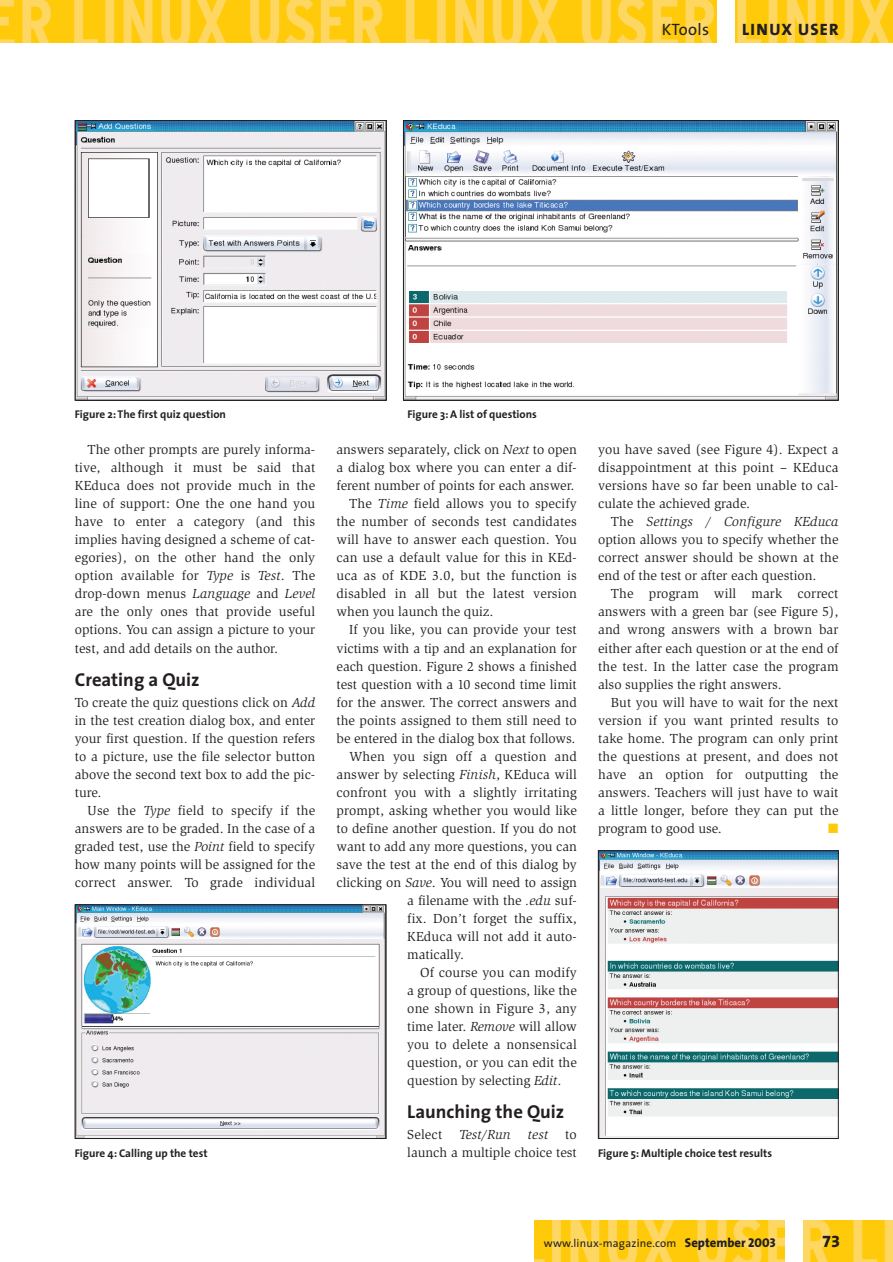
<style>
.page{position:relative;width:893px;height:1262px;background:#fff}
.page>*{position:absolute;margin:0;border:0;box-sizing:border-box;transform-origin:0 0}
.t1{font:700 18.75px "The Sans";color:#231f20}
.t2{font:16.5px "The Sans Extra Bold Caps";letter-spacing:.07em;color:#231f20}
.t3{font:16.5px "The Sans";letter-spacing:.015em;color:#231f20}
.t4{font:16.5px "The Sans Extra Bold Expert";color:#231f20}
.t5{font:13.5px/18px "Slimbach";color:#231f20;text-align:justify}
.t6{font:italic 13.5px "Slimbach";letter-spacing:.01em;color:#231f20}
.t7{font:13.5px "Zapf Dingbats";color:#feca0a}
.t8{font:700 11.25px "The Sans";color:#231f20}
.t9{font:11.25px "The Sans";letter-spacing:.02em;color:#231f20}
.s1{font-style:italic}
.s2{font-weight:800;font-size:12.75px}
.s3{font-family:"The Sans Extra Bold Caps";font-size:12.75px}
</style>
<div class="page">
<img style="left:534px;top:1220px;width:358px;height:41px">
<div style="left:785px;top:1220px;width:17px;height:41px;background:#fff"></div>
<img style="left:0;top:0;width:892px;height:43px">
<div style="left:717px;top:0;width:17px;height:43px;background:#fff"></div>
<img style="left:600px;top:852px;width:236px;height:284px">
<div style="left:598px;top:850px;width:240px;height:288px;border:1px solid #231f20"></div>
<img style="left:77px;top:906px;width:307px;height:230px">
<div style="left:75px;top:904px;width:311px;height:234px;border:1px solid #231f20"></div>
<img style="left:405px;top:122px;width:431px;height:276px">
<div style="left:403px;top:120px;width:435px;height:280px;border:1px solid #231f20"></div>
<img style="left:77px;top:122px;width:307px;height:276px">
<div style="left:75px;top:120px;width:311px;height:280px;border:1px solid #231f20"></div>
<p class="t3" style="left:661px;top:23px;width:49px">KTools</p>
<p class="t2" style="left:742px;top:20px;width:98px">LINUX USER</p>
<p class="t8" style="left:75px;top:410px;width:153px">Figure 2: The first quiz question</p>
<p class="t8" style="left:407px;top:410px;width:131px">Figure 3: A list of questions</p>
<p class="t5" style="left:598px;top:442px;width:242px">you have saved (see Figure 4). Expect a disappointment at this point – KEduca versions have so far been unable to cal&shy;culate the achieved grade.</p>
<p class="t5" style="left:598px;top:514px;width:242px;text-indent:13px">The <span class="s1">Settings / Configure KEduca </span>option allows you to specify whether the correct answer should be shown at the end of the test or after each question.</p>
<p class="t5" style="left:598px;top:586px;width:242px;text-indent:13px">The program will mark correct answers with a green bar (see Figure 5), and wrong answers with a brown bar either after each question or at the end of the test. In the latter case the program also supplies the right answers.</p>
<p class="t5" style="left:598px;top:694px;width:242px;text-indent:13px">But you will have to wait for the next version if you want printed results to take home. The program can only print the questions at present, and does not have an option for outputting the answers. Teachers will just have to wait a little longer, before they can put the program to good use.</p>
<p class="t5" style="left:75px;top:442px;width:242px;text-indent:13px">The other prompts are purely informa&shy;tive, although it must be said that KEduca does not provide much in the line of support: One the one hand you have to enter a category (and this implies having designed a scheme of cat&shy;egories), on the other hand the only option available for <span class="s1">Type</span> is <span class="s1">Test</span>. The drop-down menus <span class="s1">Language</span> and <span class="s1">Level </span>are the only ones that provide useful options. You can assign a picture to your test, and add details on the author.</p>
<h1 class="t1" style="left:75px;top:673px;width:126px">Creating a Quiz</h1>
<p class="t5" style="left:75px;top:694px;width:242px">To create the quiz questions click on <span class="s1">Add </span>in the test creation dialog box, and enter your first question. If the question refers to a picture, use the file selector button above the second text box to add the pic&shy;ture.</p>
<p class="t5" style="left:75px;top:802px;width:242px;text-indent:13px">Use the <span class="s1">Type</span> field to specify if the answers are to be graded. In the case of a graded test, use the <span class="s1">Point</span> field to specify how many points will be assigned for the correct answer. To grade individual</p>
<p class="t5" style="left:336px;top:442px;width:242px">answers separately, click on <span class="s1">Next</span> to open</p>
<p class="t5" style="left:336px;top:460px;width:242px">a dialog box where you can enter a dif-</p>
<p class="t5" style="left:336px;top:478px;width:239px">ferent number of points for each answer.</p>
<p class="t5" style="left:349px;top:496px;width:229px">The <span class="s1">Time</span> field allows you to specify</p>
<p class="t5" style="left:336px;top:514px;width:242px">the number of seconds test candidates</p>
<p class="t5" style="left:336px;top:532px;width:242px">will have to answer each question. You</p>
<p class="t5" style="left:336px;top:550px;width:242px">can use a default value for this in KEd-</p>
<p class="t5" style="left:336px;top:568px;width:242px">uca as of KDE 3.0, but the function is</p>
<p class="t5" style="left:336px;top:586px;width:242px">disabled in all but the latest version</p>
<p class="t5" style="left:336px;top:604px;width:159px">when you launch the quiz.</p>
<p class="t5" style="left:349px;top:622px;width:229px">If you like, you can provide your test</p>
<p class="t5" style="left:336px;top:640px;width:242px">victims with a tip and an explanation for</p>
<p class="t5" style="left:336px;top:658px;width:242px">each question. Figure 2 shows a finished</p>
<p class="t5" style="left:336px;top:676px;width:242px">test question with a 10 second time limit</p>
<p class="t5" style="left:336px;top:694px;width:242px">for the answer. The correct answers and</p>
<p class="t5" style="left:336px;top:712px;width:242px">the points assigned to them still need to</p>
<p class="t5" style="left:336px;top:730px;width:240px">be entered in the dialog box that follows.</p>
<p class="t5" style="left:349px;top:748px;width:229px">When you sign off a question and</p>
<p class="t5" style="left:336px;top:766px;width:242px">answer by selecting <span class="s1">Finish</span>, KEduca will</p>
<p class="t5" style="left:336px;top:784px;width:242px">confront you with a slightly irritating</p>
<p class="t5" style="left:336px;top:802px;width:242px">prompt, asking whether you would like</p>
<p class="t5" style="left:336px;top:820px;width:242px">to define another question. If you do not</p>
<p class="t5" style="left:336px;top:838px;width:242px">want to add any more questions, you can</p>
<p class="t5" style="left:336px;top:856px;width:242px">save the test at the end of this dialog by</p>
<p class="t5" style="left:336px;top:874px;width:242px">clicking on <span class="s1">Save</span>. You will need to assign</p>
<p class="t5" style="left:407px;top:892px;width:171px">a filename with the <span class="s1">.edu</span> suf-</p>
<p class="t5" style="left:407px;top:910px;width:171px">fix. Don’t forget the suffix,</p>
<p class="t5" style="left:407px;top:928px;width:171px">KEduca will not add it auto-</p>
<p class="t5" style="left:407px;top:946px;width:58px">matically.</p>
<p class="t5" style="left:420px;top:964px;width:158px">Of course you can modify</p>
<p class="t5" style="left:407px;top:982px;width:171px">a group of questions, like the</p>
<p class="t5" style="left:407px;top:1000px;width:171px">one shown in Figure 3, any</p>
<p class="t5" style="left:407px;top:1018px;width:171px">time later. <span class="s1">Remove</span> will allow</p>
<p class="t5" style="left:407px;top:1036px;width:171px">you to delete a nonsensical</p>
<p class="t5" style="left:407px;top:1054px;width:171px">question, or you can edit the</p>
<p class="t5" style="left:407px;top:1072px;width:155px">question by selecting <span class="s1">Edit</span>.</p>
<h1 class="t1" style="left:407px;top:1105px;width:158px">Launching the Quiz</h1>
<p class="t5" style="left:407px;top:1126px;width:36px">Select</p>
<p class="t6" style="left:459px;top:1129px;width:53px">Test/Run</p>
<p class="t6" style="left:528px;top:1129px;width:22px">test</p>
<p class="t7" style="left:828px;top:821px;width:12px">■</p>
<p class="t5" style="left:407px;top:1126px;width:171px;text-align:right">to<br>launch a multiple choice test</p>
<p class="t8" style="left:75px;top:1148px;width:134px">Figure 4: Calling up the test</p>
<p class="t8" style="left:598px;top:1148px;width:175px">Figure 5: Multiple choice test results</p>
<p class="t9" style="left:543px;top:1238px;width:233px">www.linux-magazine.com <span class="s2">September</span> <span class="s3">2003</span></p>
<p class="t4" style="left:822px;top:1231px;width:20px">73</p>
</div>
